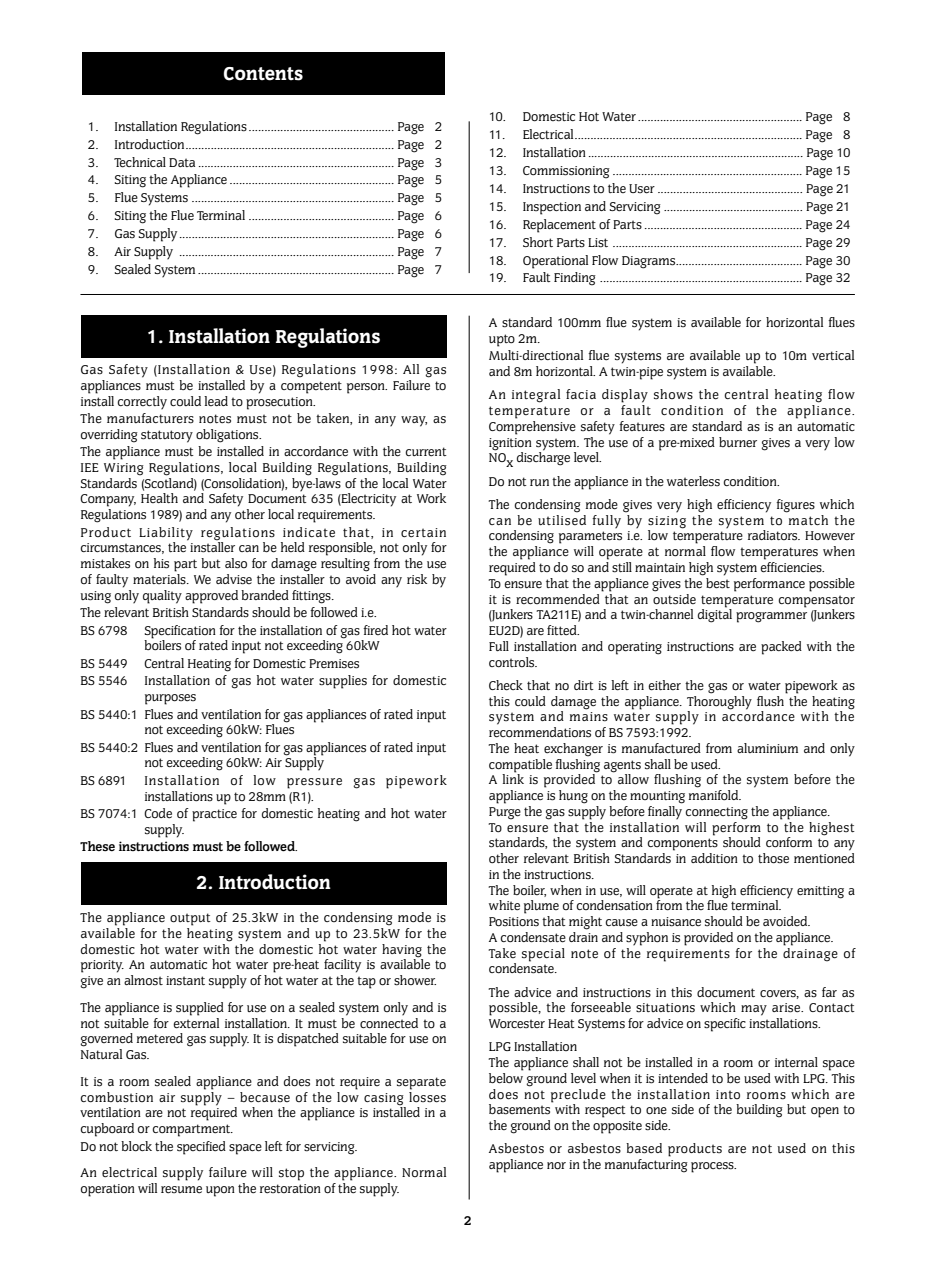
<style>
.page{position:relative;width:935px;height:1262px;background:#fff}
.page>*{position:absolute;margin:0;border:0;box-sizing:border-box;transform-origin:0 0}
.t1{font:21px "Cg Congress Hy";color:#fff}
.t2{font:14.25px/15.8px "Cg Congress";color:#000}
.t3{font:14.25px/26.7px "Cg Congress";letter-spacing:.035em;color:#000}
.t4{font:14.25px/15.8px "Cg Congress";letter-spacing:.02em;color:#000}
.t5{font:14.25px/17.4px "Cg Congress";letter-spacing:.06em;color:#000}
.t6{font:14.25px "Cg Congress Bd";color:#000}
.s1{font-family:"Cg Congress"}
</style>
<div class="page">
<div style="left:82px;top:53px;width:363px;height:42px;background:#000"></div>
<hr style="left:80px;top:294px;width:774px;height:1px;background:#000">
<hr style="left:469px;top:121px;width:1px;height:152px;background:#000">
<div style="left:81px;top:862px;width:365px;height:42px;background:#000"></div>
<div style="left:81px;top:316px;width:365px;height:42px;background:#000"></div>
<hr style="left:469px;top:316px;width:1px;height:883px;background:#000">
<h1 class="t1" style="left:223px;top:65px;width:81px">Contents</h1>
<p class="t2" style="left:88px;top:120px;width:356px">1. Installation Regulations .............................................. Page 2</p>
<p class="t2" style="left:88px;top:137px;width:356px">2. Introduction.................................................................. Page 2</p>
<p class="t2" style="left:88px;top:155px;width:356px">3. Technical Data .............................................................. Page 3</p>
<p class="t2" style="left:88px;top:173px;width:356px">4. Siting the Appliance .................................................... Page 5</p>
<p class="t2" style="left:88px;top:191px;width:356px">5. Flue Systems ................................................................ Page 5</p>
<p class="t2" style="left:88px;top:209px;width:356px">6. Siting the Flue Terminal .............................................. Page 6</p>
<p class="t2" style="left:88px;top:227px;width:356px">7. Gas Supply.................................................................... Page 6</p>
<p class="t2" style="left:88px;top:245px;width:356px">8. Air Supply .................................................................... Page 7</p>
<p class="t2" style="left:88px;top:263px;width:356px">9. Sealed System .............................................................. Page 7</p>
<h1 class="t1" style="left:146px;top:328px;width:236px">1. Installation Regulations</h1>
<p class="t2" style="left:81px;top:363px;width:367px;text-align:justify">Gas Safety (Installation &amp; Use) Regulations 1998: All gas appliances must be installed by a competent person. Failure to install correctly could lead to prosecution.</p>
<p class="t2" style="left:81px;top:412px;width:367px">The manufacturers notes must not be taken, in any way, as overriding statutory obligations.</p>
<p class="t2" style="left:81px;top:445px;width:367px;text-align:justify">The appliance must be installed in accordance with the current IEE Wiring Regulations, local Building Regulations, Building Standards (Scotland) (Consolidation), bye-laws of the local Water Company, Health and Safety Document 635 (Electricity at Work Regulations 1989) and any other local requirements.</p>
<p class="t2" style="left:81px;top:525px;width:367px;text-align:justify">Product Liability regulations indicate that, in certain circumstances, the installer can be held responsible, not only for mistakes on his part but also for damage resulting from the use of faulty materials. We advise the installer to avoid any risk by using only quality approved branded fittings.</p>
<p class="t2" style="left:81px;top:605px;width:367px;line-height:17.4px">The relevant British Standards should be followed i.e.<br>BS 6798 Specification for the installation of gas fired hot water</p>
<p class="t2" style="left:81px;top:638px;width:367px;line-height:17.4px;text-indent:64px">boilers of rated input not exceeding 60kW<br>BS 5449 Central Heating for Domestic Premises<br>BS 5546 Installation of gas hot water supplies for domestic</p>
<p class="t2" style="left:81px;top:689px;width:367px;line-height:17.4px;text-indent:64px">purposes<br>BS 5440:1 Flues and ventilation for gas appliances of rated input</p>
<p class="t2" style="left:81px;top:722px;width:367px;line-height:17.4px;text-indent:64px">not exceeding 60kW: Flues<br>BS 5440:2 Flues and ventilation for gas appliances of rated input</p>
<p class="t5" style="left:81px;top:755px;width:367px;text-indent:64px">not exceeding 60kW: Air Supply<br>BS 6891 Installation of low pressure gas pipework</p>
<p class="t2" style="left:81px;top:788px;width:367px;line-height:17.4px;text-indent:64px">installations up to 28mm (R1).<br>BS 7074:1 Code of practice for domestic heating and hot water</p>
<p class="t2" style="left:144px;top:822px;width:42px">supply.</p>
<p class="t6" style="left:81px;top:841px;width:219px">These instructions must be followed<span class="s1">.</span></p>
<h1 class="t1" style="left:196px;top:874px;width:136px">2. Introduction</h1>
<p class="t2" style="left:81px;top:910px;width:367px;text-align:justify">The appliance output of 25.3kW in the condensing mode is available for the heating system and up to 23.5kW for the domestic hot water with the domestic hot water having the priority. An automatic hot water pre-heat facility is available to give an almost instant supply of hot water at the tap or shower.</p>
<p class="t2" style="left:81px;top:1000px;width:367px;text-align:justify">The appliance is supplied for use on a sealed system only and is not suitable for external installation. It must be connected to a governed metered gas supply. It is dispatched suitable for use on Natural Gas.</p>
<p class="t2" style="left:81px;top:1074px;width:367px;text-align:justify">It is a room sealed appliance and does not require a separate combustion air supply – because of the low casing losses ventilation are not required when the appliance is installed in a cupboard or compartment.</p>
<p class="t3" style="left:81px;top:1133px;width:367px">Do not block the specified space left for servicing.<br>An electrical supply failure will stop the appliance. Normal</p>
<p class="t2" style="left:81px;top:1181px;width:320px">operation will resume upon the restoration of the supply.</p>
<p class="t6" style="left:464px;top:1214px;width:9px">2</p>
<p class="t2" style="left:489px;top:110px;width:363px">10. Domestic Hot Water .................................................... Page 8</p>
<p class="t2" style="left:489px;top:128px;width:363px">11. Electrical........................................................................ Page 8</p>
<p class="t2" style="left:489px;top:146px;width:363px">12. Installation .................................................................... Page 10</p>
<p class="t2" style="left:489px;top:164px;width:363px">13. Commissioning ............................................................ Page 15</p>
<p class="t2" style="left:489px;top:182px;width:363px">14. Instructions to the User .............................................. Page 21</p>
<p class="t2" style="left:489px;top:199px;width:363px">15. Inspection and Servicing ............................................ Page 21</p>
<p class="t2" style="left:489px;top:217px;width:363px">16. Replacement of Parts .................................................. Page 24</p>
<p class="t2" style="left:489px;top:235px;width:363px">17. Short Parts List ............................................................ Page 29</p>
<p class="t2" style="left:489px;top:253px;width:363px">18. Operational Flow Diagrams........................................ Page 30</p>
<p class="t2" style="left:489px;top:271px;width:363px">19. Fault Finding ................................................................ Page 32</p>
<p class="t2" style="left:489px;top:315px;width:367px">A standard 100mm flue system is available for horizontal flues upto 2m.</p>
<p class="t2" style="left:489px;top:349px;width:367px">Multi-directional flue systems are available up to 10m vertical and 8m horizontal. A twin-pipe system is available.</p>
<p class="t2" style="left:489px;top:388px;width:367px;text-align:justify">An integral facia display shows the central heating flow temperature or a fault condition of the appliance.<br>Comprehensive safety features are standard as is an automatic ignition system. The use of a pre-mixed burner gives a very low NOx discharge level.</p>
<p class="t2" style="left:489px;top:470px;width:367px;line-height:23.2px">Do not run the appliance in the waterless condition.<br>The condensing mode gives very high efficiency figures which</p>
<p class="t2" style="left:489px;top:513px;width:367px">can be utilised fully by sizing the system to match the condensing parameters i.e. low temperature radiators. However the appliance will operate at normal flow temperatures when required to do so and still maintain high system efficiencies.<br>To ensure that the appliance gives the best performance possible it is recommended that an outside temperature compensator (Junkers TA211E) and a twin-channel digital programmer (Junkers EU2D) are fitted.<br>Full installation and operating instructions are packed with the controls.</p>
<p class="t2" style="left:489px;top:678px;width:367px">Check that no dirt is left in either the gas or water pipework as this could damage the appliance. Thoroughly flush the heating system and mains water supply in accordance with the recommendations of BS 7593:1992.<br>The heat exchanger is manufactured from aluminium and only compatible flushing agents shall be used.<br>A link is provided to allow flushing of the system before the appliance is hung on the mounting manifold.<br>Purge the gas supply before finally connecting the appliance.<br>To ensure that the installation will perform to the highest standards, the system and components should conform to any other relevant British Standards in addition to those mentioned in the instructions.<br>The boiler, when in use, will operate at high efficiency emitting a white plume of condensation from the flue terminal.<br>Positions that might cause a nuisance should be avoided.<br>A condensate drain and syphon is provided on the appliance.<br>Take special note of the requirements for the drainage of condensate.</p>
<p class="t2" style="left:489px;top:985px;width:367px;text-align:justify">The advice and instructions in this document covers, as far as possible, the forseeable situations which may arise. Contact Worcester Heat Systems for advice on specific installations.</p>
<p class="t2" style="left:489px;top:1040px;width:367px">LPG Installation<br>The appliance shall not be installed in a room or internal space below ground level when it is intended to be used with LPG. This does not preclude the installation into rooms which are basements with respect to one side of the building but open to the ground on the opposite side.</p>
<p class="t4" style="left:489px;top:1142px;width:367px">Asbestos or asbestos based products are not used on this appliance nor in the manufacturing process.</p>
</div>
